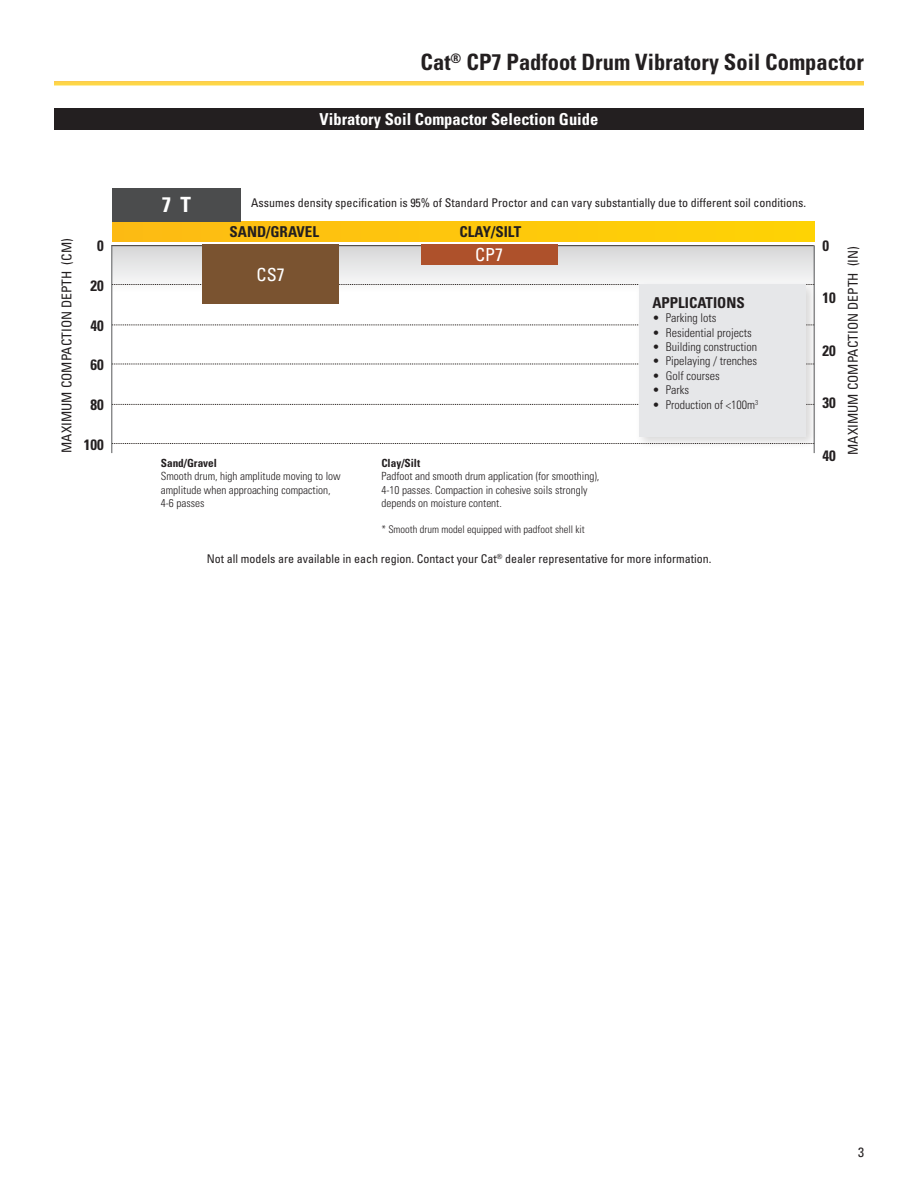
<style>
.page{position:relative;width:918px;height:1188px;background:#fff}
.page>*{position:absolute;margin:0;border:0;box-sizing:border-box;transform-origin:0 0}
.t1{font:700 condensed 22.5px "Univers LT Std";color:#231f20}
.t2{font:700 condensed 21px "Univers LT Std";color:#fff}
.t3{font:condensed 18px "Univers LT Std";color:#fff}
.t4{font:700 condensed 16.5px "Univers LT Std";color:#fff}
.t5{font:700 condensed 15px "Univers LT Std";color:#231f20}
.t6{font:condensed 13.5px "Univers LT Std";color:#231f20}
.t7{font:condensed 12px "Univers LT Std";color:#231f20}
.t8{font:300 condensed 12px "Univers LT Std";color:#231f20}
.t9{font:300 condensed 11.25px/13.5px "Univers LT Std";color:#231f20}
.t10{font:300 condensed 10.5px "Univers LT Std";color:#231f20}
.s1{font-weight:700}
</style>
<div class="page">
<div style="left:54px;top:108px;width:810px;height:22px;background:#231f20"></div>
<div style="left:112px;top:245px;width:703px;height:47px;background:linear-gradient(to bottom,#d5d5d6,#fdfefe)"></div>
<svg style="left:112px;top:284px;width:523px;height:1px"></svg>
<svg style="left:112px;top:325px;width:523px;height:1px"></svg>
<svg style="left:112px;top:364px;width:523px;height:1px"></svg>
<svg style="left:112px;top:404px;width:523px;height:1px"></svg>
<svg style="left:112px;top:443px;width:523px;height:1px"></svg>
<hr style="left:111px;top:245px;width:703px;height:1px;background:#3b3532">
<hr style="left:111px;top:245px;width:1px;height:208px;background:#57585a">
<hr style="left:814px;top:246px;width:1px;height:207px;background:#57585a">
<div style="left:112px;top:221px;width:703px;height:21px;background:#fec70c"></div>
<div style="left:112px;top:188px;width:129px;height:33px;background:#4b4c4d"></div>
<div style="left:635px;top:281px;width:184px;height:168px;background:#231f20;opacity:.17"></div>
<div style="left:639px;top:284px;width:167px;height:152px;background:#e6e7e9"></div>
<div style="left:421px;top:245px;width:136px;height:20px;background:#ae512b"></div>
<div style="left:202px;top:245px;width:137px;height:59px;background:#7a5330"></div>
<p class="t2" style="left:162px;top:192px;width:31px">7 T</p>
<h1 class="t1" style="left:421px;top:48px;width:445px">Cat<sup>®</sup> CP7 Padfoot Drum Vibratory Soil Compactor</h1>
<p class="t4" style="left:320px;top:109px;width:280px">Vibratory Soil Compactor Selection Guide</p>
<p class="t7" style="left:251px;top:195px;width:557px">Assumes density specification is 95% of Standard Proctor and can vary substantially due to different soil conditions.</p>
<p class="t5" style="left:230px;top:222px;width:91px">SAND/GRAVEL</p>
<p class="t5" style="left:460px;top:222px;width:63px">CLAY/SILT</p>
<p class="t6" style="left:58px;top:453px;width:216px;rotate:-90deg">MAXIMUM COMPACTION DEPTH (CM)</p>
<p class="t6" style="left:845px;top:455px;width:210px;rotate:-90deg">MAXIMUM COMPACTION DEPTH (IN)</p>
<p class="t5" style="left:823px;top:236px;width:8px">0</p>
<p class="t5" style="left:97px;top:237px;width:8px">0</p>
<p class="t5" style="left:90px;top:276px;width:15px">20</p>
<p class="t5" style="left:90px;top:316px;width:15px">40</p>
<p class="t5" style="left:90px;top:356px;width:15px">60</p>
<p class="t5" style="left:90px;top:396px;width:15px">80</p>
<p class="t5" style="left:84px;top:435px;width:21px">100</p>
<p class="t3" style="left:475px;top:243px;width:30px">CP7</p>
<p class="t3" style="left:257px;top:263px;width:30px">CS7</p>
<p class="t5" style="left:823px;top:289px;width:15px">10</p>
<p class="t5" style="left:652px;top:293px;width:94px">APPLICATIONS</p>
<p class="t8" style="left:652px;top:311px;width:66px">• Parking lots</p>
<p class="t8" style="left:652px;top:325px;width:101px">• Residential projects</p>
<p class="t8" style="left:652px;top:340px;width:106px">• Building construction</p>
<p class="t8" style="left:652px;top:354px;width:106px">• Pipelaying / trenches</p>
<p class="t8" style="left:652px;top:368px;width:69px">• Golf courses</p>
<p class="t8" style="left:652px;top:383px;width:38px">• Parks</p>
<p class="t8" style="left:652px;top:397px;width:107px">• Production of &lt;100m<sup>3</sup></p>
<p class="t5" style="left:823px;top:341px;width:15px">20</p>
<p class="t5" style="left:823px;top:394px;width:15px">30</p>
<p class="t5" style="left:823px;top:446px;width:15px">40</p>
<p class="t9" style="left:381px;top:456px;width:220px"><span class="s1">Clay/Silt<br></span>Padfoot and smooth drum application (for smoothing), 4-10 passes. Compaction in cohesive soils strongly depends on moisture content.</p>
<p class="t10" style="left:381px;top:523px;width:205px">* Smooth drum model equipped with padfoot shell kit</p>
<p class="t9" style="left:161px;top:456px;width:181px"><span class="s1">Sand/Gravel<br></span>Smooth drum, high amplitude moving to low amplitude when approaching compaction,<br>4-6 passes</p>
<p class="t7" style="left:207px;top:551px;width:506px">Not all models are available in each region. Contact your Cat<sup>®</sup> dealer representative for more information.</p>
<p class="t6" style="left:858px;top:1144px;width:7px">3</p>
</div>
